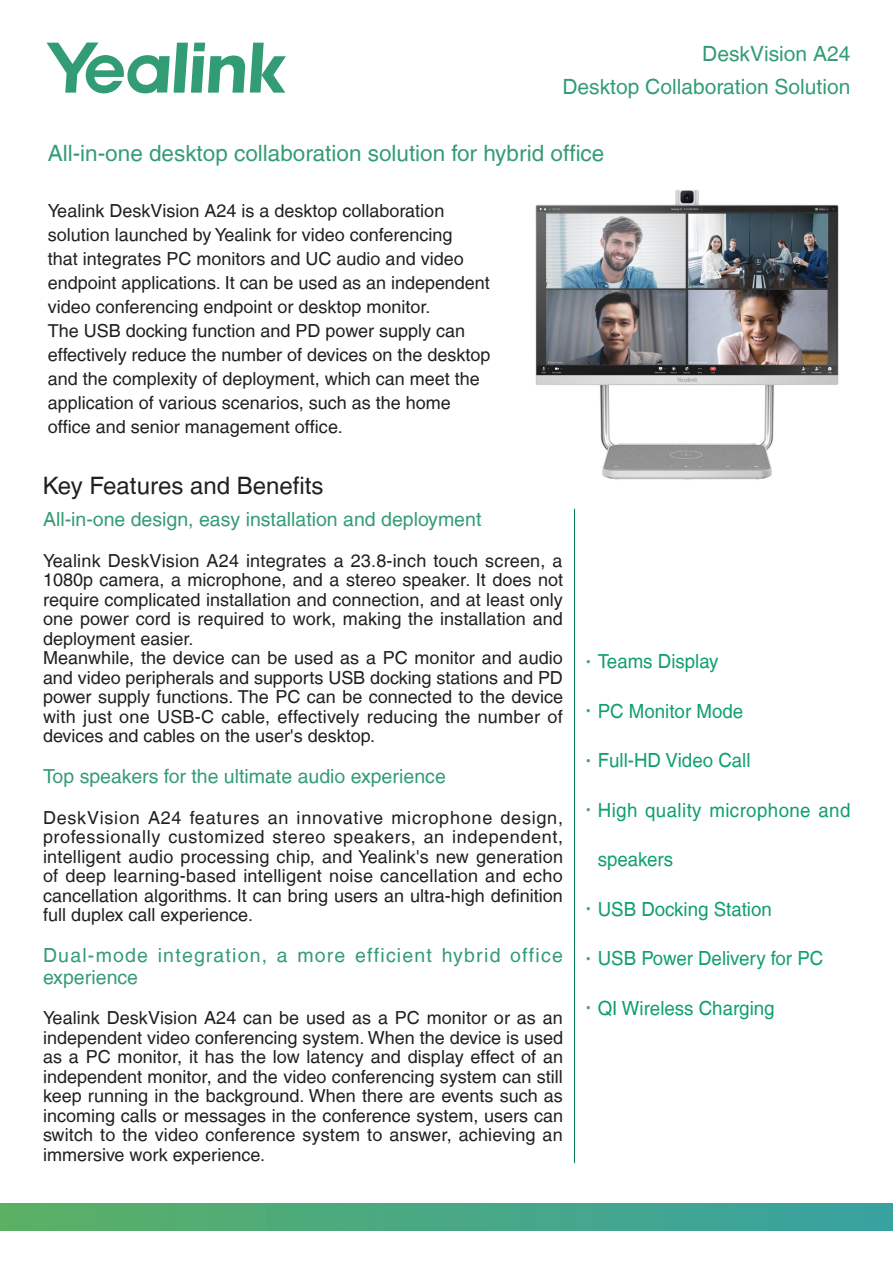
<style>
.page{position:relative;width:893px;height:1263px;background:#fff}
.page>*{position:absolute;margin:0;border:0;box-sizing:border-box;transform-origin:0 0}
.h1-key_feature{font:24px "Helvetica LT";color:#231f20}
.h-机型介绍{font:22.5px "Helvetica LT";color:#349c74}
.机型名{font:21px "Helvetica LT";color:#349c74}
.t1{font:19.5px "Helvetica LT";color:#109f6f;scale:.96 1}
.h2-key_feature{font:19.5px "Helvetica LT";color:#349c74}
.h2-key_feature-2{font:19.5px/21.3px "Helvetica LT";letter-spacing:.06em;color:#349c74}
.t2{font:19.5px "Helvetica LT";letter-spacing:.02em;color:#109f6f;scale:.96 1}
.p-key_feature{font:18px/19.5px "Helvetica LT";color:#231f20;text-align:justify}
.机型介绍{font:18px/24px "Helvetica LT";color:#231f20}
.s1{font-family:"Microsoft Phags Pa";font-size:13.5px;color:#529984}
</style>
<div class="page">
<svg style="left:46px;top:43px;width:240px;height:50px"></svg>
<div style="left:0;top:1203px;width:893px;height:27px;background:linear-gradient(to right,#5ab065,#38a2a2)"></div>
<hr style="left:574px;top:509px;width:1px;height:654px;background:#007852">
<img style="left:535px;top:190px;width:304px;height:290px">
<p class="机型名" style="left:702px;top:41px;width:150px">DeskVision A24</p>
<p class="机型名" style="left:562px;top:75px;width:290px">Desktop Collaboration Solution</p>
<p class="h-机型介绍" style="left:48px;top:140px;width:558px">All-in-one desktop collaboration solution for hybrid office</p>
<p class="机型介绍" style="left:48px;top:199px;width:444px">Yealink DeskVision A24 is a desktop collaboration solution launched by Yealink for video conferencing<br>that integrates PC monitors and UC audio and video endpoint applications. It can be used as an independent video conferencing endpoint or desktop monitor.<br>The USB docking function and PD power supply can effectively reduce the number of devices on the desktop and the complexity of deployment, which can meet the application of various scenarios, such as the home office and senior management office.</p>
<p class="h1-key_feature" style="left:43px;top:472px;width:282px">Key Features and Benefits</p>
<p class="h2-key_feature" style="left:43px;top:508px;width:440px">All-in-one design, easy installation and deployment</p>
<p class="p-key_feature" style="left:43px;top:551px;width:521px">Yealink DeskVision A24 integrates a 23.8-inch touch screen, a 1080p camera, a microphone, and a stereo speaker. It does not require complicated installation and connection, and at least only one power cord is required to work, making the installation and deployment easier.</p>
<p class="p-key_feature" style="left:43px;top:648px;width:521px">Meanwhile, the device can be used as a PC monitor and audio and video peripherals and supports USB docking stations and PD power supply functions. The PC can be connected to the device with just one USB-C cable, effectively reducing the number of devices and cables on the user's desktop.</p>
<p class="h2-key_feature" style="left:43px;top:765px;width:404px">Top speakers for the ultimate audio experience</p>
<p class="p-key_feature" style="left:43px;top:808px;width:522px">DeskVision A24 features an innovative microphone design, professionally customized stereo speakers, an independent, intelligent audio processing chip, and Yealink's new generation of deep learning-based intelligent noise cancellation and echo cancellation algorithms. It can bring users an ultra-high definition full duplex call experience.</p>
<p class="h2-key_feature-2" style="left:43px;top:945px;width:521px">Dual-mode integration, a more efficient hybrid office experience</p>
<p class="p-key_feature" style="left:43px;top:1008px;width:522px">Yealink DeskVision A24 can be used as a PC monitor or as an independent video conferencing system. When the device is used as a PC monitor, it has the low latency and display effect of an independent monitor, and the video conferencing system can still keep running in the background. When there are events such as incoming calls or messages in the conference system, users can switch to the video conference system to answer, achieving an immersive work experience.</p>
<p class="t1" style="left:586px;top:650px;width:140px"><span class="s1">•</span> Teams Display</p>
<p class="t1" style="left:586px;top:699px;width:165px"><span class="s1">•</span> PC Monitor Mode</p>
<p class="t1" style="left:586px;top:749px;width:173px"><span class="s1">•</span> Full-HD Video Call</p>
<p class="t2" style="left:586px;top:798px;width:277px"><span class="s1">•</span> High quality microphone and</p>
<p class="t1" style="left:598px;top:848px;width:80px">speakers</p>
<p class="t1" style="left:586px;top:897px;width:195px"><span class="s1">•</span> USB Docking Station</p>
<p class="t1" style="left:586px;top:947px;width:249px"><span class="s1">•</span> USB Power Delivery for PC</p>
<p class="t1" style="left:586px;top:996px;width:198px"><span class="s1">•</span> QI Wireless Charging</p>
</div>
